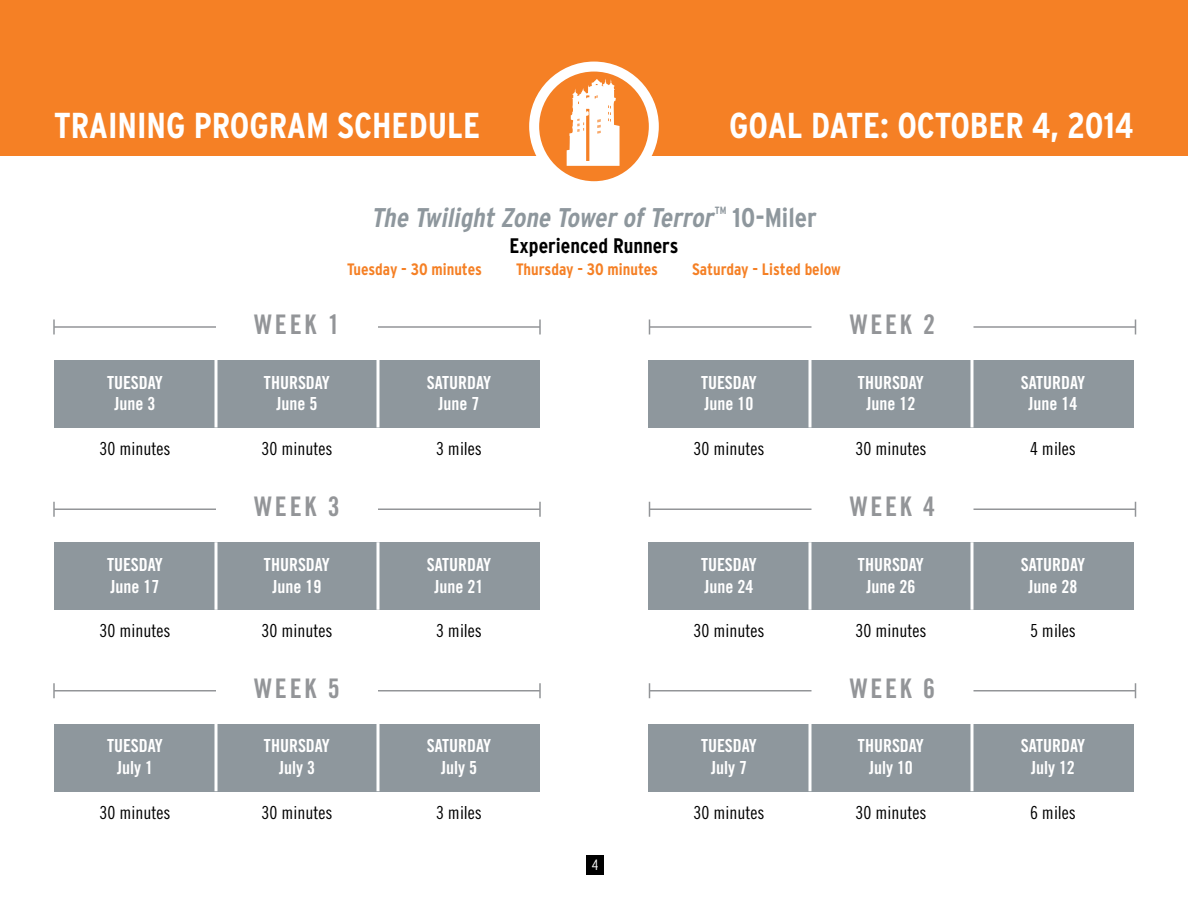
<style>
.page{position:relative;width:1188px;height:918px;background:#fff}
.page>*{position:absolute;margin:0;border:0;box-sizing:border-box;transform-origin:0 0}
.t1{font:700 condensed 36px "Interstate";color:#fff}
.t2{font:27px "Trade Gothic Bold Cond Twenty";letter-spacing:.1em;color:#939598}
.t3{font:italic 700 condensed 27px "Interstate";color:#8e979d}
.t4{font:700 condensed 27px "Interstate";color:#8e979d}
.t5{font:700 condensed 21px "Interstate";color:#000}
.t6{font:18px/21.6px "Trade Gothic Bold Cond Twenty";color:#fff;text-align:center}
.t7{font:18px "Trade Gothic Cond Eighteen";color:#000}
.t8{font:700 condensed 16.5px "Interstate";color:#f58025}
.t9{font:300 condensed 15px "Interstate";color:#fff}
.t10{font:700 condensed 10.5px "Interstate";color:#8e979d}
</style>
<div class="page">
<div style="left:0;top:0;width:1188px;height:155px;background:#f58025"></div>
<svg style="left:529px;top:62px;width:130px;height:120px"></svg>
<div style="left:586px;top:855px;width:18px;height:19px;background:#000"></div>
<div style="left:54px;top:360px;width:486px;height:68px;background:#8e979d"></div>
<div style="left:648px;top:360px;width:486px;height:68px;background:#8e979d"></div>
<svg style="left:214px;top:360px;width:4px;height:68px"></svg>
<svg style="left:376px;top:360px;width:4px;height:68px"></svg>
<svg style="left:808px;top:360px;width:4px;height:68px"></svg>
<svg style="left:970px;top:360px;width:4px;height:68px"></svg>
<hr style="left:54px;top:326px;width:162px;height:2px;background:#939598">
<hr style="left:378px;top:326px;width:162px;height:2px;background:#939598">
<svg style="left:53px;top:319px;width:2px;height:15px"></svg>
<svg style="left:539px;top:319px;width:2px;height:15px"></svg>
<hr style="left:650px;top:326px;width:162px;height:2px;background:#939598">
<hr style="left:974px;top:326px;width:162px;height:2px;background:#939598">
<svg style="left:649px;top:319px;width:1px;height:15px"></svg>
<svg style="left:1135px;top:319px;width:1px;height:15px"></svg>
<div style="left:54px;top:542px;width:486px;height:68px;background:#8e979d"></div>
<div style="left:648px;top:542px;width:486px;height:68px;background:#8e979d"></div>
<svg style="left:214px;top:542px;width:4px;height:68px"></svg>
<svg style="left:376px;top:542px;width:4px;height:68px"></svg>
<svg style="left:808px;top:542px;width:4px;height:68px"></svg>
<svg style="left:970px;top:542px;width:4px;height:68px"></svg>
<hr style="left:54px;top:508px;width:162px;height:2px;background:#939598">
<hr style="left:378px;top:508px;width:162px;height:2px;background:#939598">
<svg style="left:53px;top:502px;width:2px;height:15px"></svg>
<svg style="left:539px;top:502px;width:2px;height:15px"></svg>
<hr style="left:650px;top:508px;width:162px;height:2px;background:#939598">
<hr style="left:974px;top:508px;width:162px;height:2px;background:#939598">
<svg style="left:649px;top:502px;width:1px;height:15px"></svg>
<svg style="left:1135px;top:502px;width:1px;height:15px"></svg>
<div style="left:54px;top:724px;width:486px;height:67px;background:#8e979d"></div>
<div style="left:648px;top:724px;width:486px;height:67px;background:#8e979d"></div>
<svg style="left:214px;top:724px;width:4px;height:67px"></svg>
<svg style="left:376px;top:724px;width:4px;height:67px"></svg>
<svg style="left:808px;top:724px;width:4px;height:67px"></svg>
<svg style="left:970px;top:724px;width:4px;height:67px"></svg>
<hr style="left:54px;top:690px;width:162px;height:2px;background:#939598">
<hr style="left:378px;top:690px;width:162px;height:2px;background:#939598">
<svg style="left:53px;top:683px;width:2px;height:15px"></svg>
<svg style="left:539px;top:683px;width:2px;height:15px"></svg>
<hr style="left:650px;top:690px;width:162px;height:2px;background:#939598">
<hr style="left:974px;top:690px;width:162px;height:2px;background:#939598">
<svg style="left:649px;top:683px;width:1px;height:15px"></svg>
<svg style="left:1135px;top:683px;width:1px;height:15px"></svg>
<h1 class="t1" style="left:54px;top:106px;width:428px">TRAINING PROGRAM SCHEDULE</h1>
<h1 class="t1" style="left:729px;top:106px;width:406px">GOAL DATE: OCTOBER 4, 2014</h1>
<h2 class="t3" style="left:371px;top:203px;width:349px">The Twilight Zone Tower ofTerror</h2>
<p class="t10" style="left:715px;top:204px;width:13px">TM</p>
<h2 class="t4" style="left:733px;top:203px;width:86px">10-Miler</h2>
<p class="t5" style="left:510px;top:234px;width:170px">Experienced Runners</p>
<p class="t8" style="left:347px;top:260px;width:136px">Tuesday - 30 minutes</p>
<p class="t8" style="left:516px;top:260px;width:143px">Thursday - 30 minutes</p>
<p class="t8" style="left:692px;top:260px;width:150px">Saturday - Listed below</p>
<h2 class="t2" style="left:254px;top:308px;width:87px">WEEK 1</h2>
<h2 class="t2" style="left:850px;top:308px;width:87px">WEEK 2</h2>
<p class="t6" style="left:107px;top:371px;width:57px">TUESDAY<br>June 3</p>
<p class="t6" style="left:264px;top:371px;width:67px">THURSDAY<br>June 5</p>
<p class="t6" style="left:427px;top:371px;width:66px">SATURDAY<br>June 7</p>
<p class="t6" style="left:701px;top:371px;width:57px;text-align:left">TUESDAY<br>June 10</p>
<p class="t6" style="left:858px;top:371px;width:67px">THURSDAY<br>June 12</p>
<p class="t6" style="left:1021px;top:371px;width:66px">SATURDAY<br>June 14</p>
<p class="t7" style="left:100px;top:438px;width:72px">30 minutes</p>
<p class="t7" style="left:262px;top:438px;width:72px">30 minutes</p>
<p class="t7" style="left:436px;top:438px;width:47px">3 miles</p>
<p class="t7" style="left:694px;top:438px;width:72px">30 minutes</p>
<p class="t7" style="left:856px;top:438px;width:72px">30 minutes</p>
<p class="t7" style="left:1030px;top:438px;width:47px">4 miles</p>
<h2 class="t2" style="left:254px;top:490px;width:87px">WEEK 3</h2>
<h2 class="t2" style="left:850px;top:490px;width:87px">WEEK 4</h2>
<p class="t6" style="left:107px;top:554px;width:57px;text-align:left">TUESDAY<br>June 17</p>
<p class="t6" style="left:264px;top:554px;width:67px">THURSDAY<br>June 19</p>
<p class="t6" style="left:427px;top:554px;width:66px">SATURDAY<br>June 21</p>
<p class="t6" style="left:701px;top:554px;width:57px;text-align:left">TUESDAY<br>June 24</p>
<p class="t6" style="left:858px;top:554px;width:67px">THURSDAY<br>June 26</p>
<p class="t6" style="left:1021px;top:554px;width:66px">SATURDAY<br>June 28</p>
<p class="t7" style="left:100px;top:620px;width:72px">30 minutes</p>
<p class="t7" style="left:262px;top:620px;width:72px">30 minutes</p>
<p class="t7" style="left:436px;top:620px;width:47px">3 miles</p>
<p class="t7" style="left:694px;top:620px;width:72px">30 minutes</p>
<p class="t7" style="left:856px;top:620px;width:72px">30 minutes</p>
<p class="t7" style="left:1030px;top:620px;width:47px">5 miles</p>
<h2 class="t2" style="left:254px;top:672px;width:87px">WEEK 5</h2>
<h2 class="t2" style="left:850px;top:672px;width:87px">WEEK 6</h2>
<p class="t6" style="left:107px;top:735px;width:57px">TUESDAY<br>July 1</p>
<p class="t6" style="left:264px;top:735px;width:67px">THURSDAY<br>July 3</p>
<p class="t6" style="left:427px;top:735px;width:66px">SATURDAY<br>July 5</p>
<p class="t6" style="left:701px;top:735px;width:57px">TUESDAY<br>July 7</p>
<p class="t6" style="left:858px;top:735px;width:67px">THURSDAY<br>July 10</p>
<p class="t6" style="left:1021px;top:735px;width:66px">SATURDAY<br>July 12</p>
<p class="t7" style="left:100px;top:802px;width:72px">30 minutes</p>
<p class="t7" style="left:262px;top:802px;width:72px">30 minutes</p>
<p class="t7" style="left:436px;top:802px;width:47px">3 miles</p>
<p class="t7" style="left:694px;top:802px;width:72px">30 minutes</p>
<p class="t7" style="left:856px;top:802px;width:72px">30 minutes</p>
<p class="t7" style="left:1030px;top:802px;width:47px">6 miles</p>
<p class="t9" style="left:592px;top:857px;width:8px">4</p>
</div>
